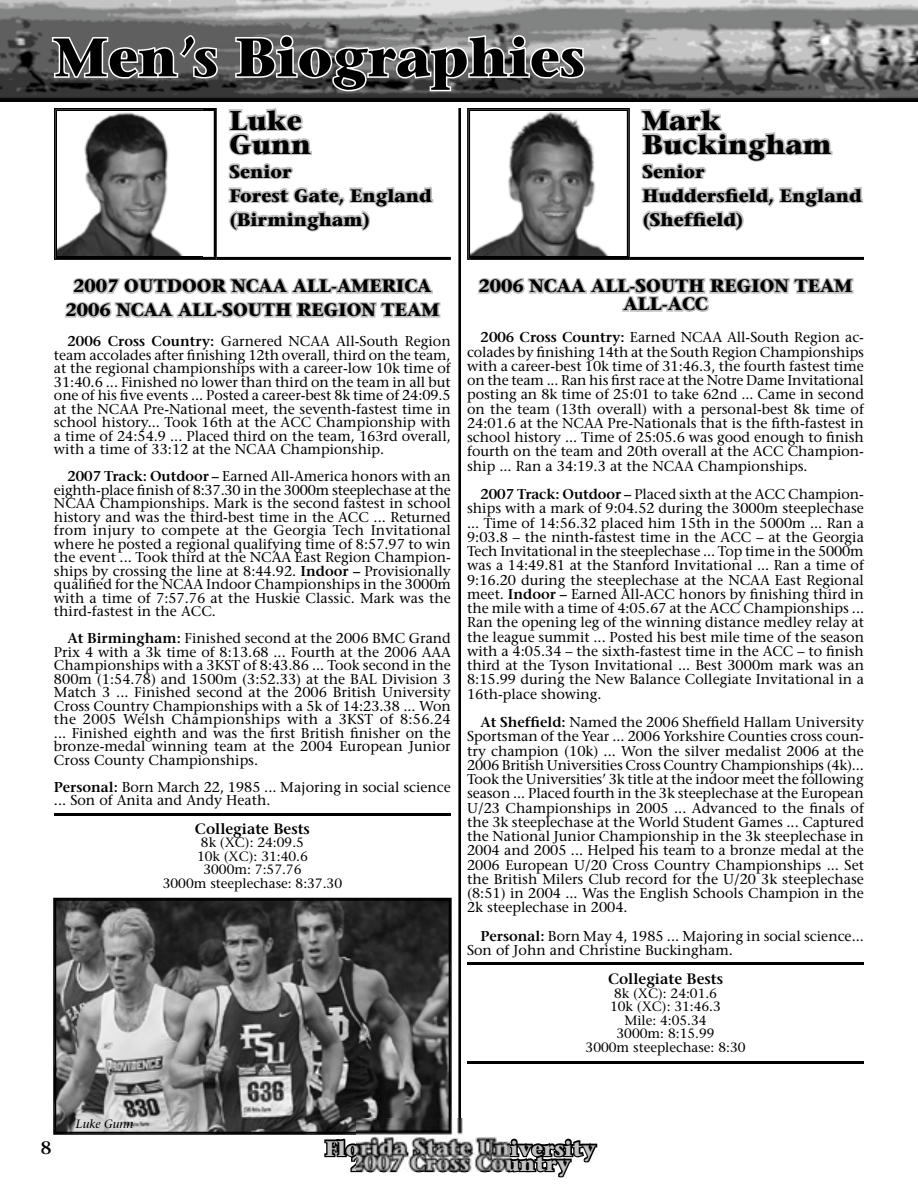
<style>
.page{position:relative;width:918px;height:1188px;background:#fff}
.page>*{position:absolute;margin:0;border:0;box-sizing:border-box;transform-origin:0 0}
.t1{font:700 54px "Stone Serif";color:#000}
.t2{font:700 27px/24px "Stone Serif";color:#000}
.t3{font:700 21px "Stone Serif";color:#c1c1c1}
.t4{font:700 18px/24px "Stone Serif";color:#000}
.t5{font:600 18px "Stone Serif";color:#000}
.t6{font:600 15px "Stone Serif";color:#000}
.t7{font:14.25px/14.2px "Stone Serif";color:#000;text-align:justify}
.t8{font:13.5px/13.5px "Stone Serif";color:#000;text-align:center}
.t9{font:italic 12px "Stone Serif";color:#000}
.s1{font-weight:600}
</style>
<div class="page">
<img style="left:0;top:0;width:918px;height:102px">
<svg style="left:324px;top:1138px;width:273px;height:40px"></svg>
<svg style="left:50px;top:34px;width:169px;height:48px"></svg>
<svg style="left:234px;top:33px;width:352px;height:60px"></svg>
<svg style="left:458px;top:108px;width:3px;height:1011px;background:#222"></svg>
<svg style="left:54px;top:108px;width:397px;height:152px"></svg>
<svg style="left:65px;top:278px;width:376px;height:40px"></svg>
<hr style="left:54px;top:813px;width:397px;height:3px;background:#000">
<svg style="left:53px;top:898px;width:399px;height:237px;background:#707070"></svg>
<img style="left:55px;top:899px;width:395px;height:47px">
<img style="left:55px;top:945px;width:50px;height:188px">
<img style="left:400px;top:945px;width:50px;height:174px">
<img style="left:104px;top:1086px;width:297px;height:47px">
<svg style="left:467px;top:108px;width:397px;height:152px"></svg>
<svg style="left:478px;top:277px;width:376px;height:35px"></svg>
<hr style="left:467px;top:962px;width:397px;height:3px;background:#000">
<hr style="left:467px;top:1061px;width:397px;height:3px;background:#000">
<img style="left:357px;top:1119px;width:153px;height:53px">
<h1 class="t1" style="left:54px;top:23px;width:532px">Men’s Biographies</h1>
<h2 class="t2" style="left:229px;top:108px;width:83px">Luke<br>Gunn</h2>
<p class="t4" style="left:229px;top:159px;width:204px">Senior<br>Forest Gate, England (Birmingham)</p>
<h2 class="t2" style="left:643px;top:108px;width:191px">Mark<br>Buckingham</h2>
<p class="t4" style="left:643px;top:159px;width:221px">Senior<br>Huddersfield, England (Sheffield)</p>
<p class="t4" style="left:65px;top:274px;width:375px;text-align:center">2007 OUTDOOR NCAA ALL-AMERICA<br>2006 NCAA ALL-SOUTH REGION TEAM</p>
<p class="t7" style="left:54px;top:334px;width:398px;line-height:13.5px;text-indent:14px"><span class="s1">2006 Cross Country:</span> Garnered NCAA All-South Region team accolades after finishing 12th overall, third on the team, at the regional championships with a career-low 10k time of 31:40.6 ... Finished no lower than third on the team in all but one of his five events ... Posted a career-best 8k time of 24:09.5 at the NCAA Pre-National meet, the seventh-fastest time in school history... Took 16th at the ACC Championship with a time of 24:54.9 ... Placed third on the team, 163rd overall, with a time of 33:12 at the NCAA Championship.</p>
<p class="t7" style="left:54px;top:469px;width:399px;line-height:13.5px;text-indent:14px"><span class="s1">2007 Track: Outdoor –</span> Earned All-America honors with an eighth-place finish of 8:37.30 in the 3000m steeplechase at the NCAA Championships. Mark is the second fastest in school history and was the third-best time in the ACC ... Returned from injury to compete at the Georgia Tech Invitational where he posted a regional qualifying time of 8:57.97 to win the event ... Took third at the NCAA East Region Champion&shy;ships by crossing the line at 8:44.92. <span class="s1">Indoor –</span> Provisionally qualified for the NCAA Indoor Championships in the 3000m with a time of 7:57.76 at the Huskie Classic. Mark was the third-fastest in the ACC.</p>
<p class="t7" style="left:54px;top:631px;width:398px;line-height:13.5px;text-indent:14px"><span class="s1">At Birmingham:</span> Finished second at the 2006 BMC Grand Prix 4 with a 3k time of 8:13.68 ... Fourth at the 2006 AAA Championships with a 3KST of 8:43.86 ... Took second in the 800m (1:54.78) and 1500m (3:52.33) at the BAL Division 3<br>Match 3 ... Finished second at the 2006 British University Cross Country Championships with a 5k of 14:23.38 ... Won the 2005 Welsh Championships with a 3KST of 8:56.24 ... Finished eighth and was the first British finisher on the bronze-medal winning team at the 2004 European Junior Cross County Championships.</p>
<p class="t7" style="left:54px;top:780px;width:398px;line-height:13.5px"><span class="s1">Personal:</span> Born March 22, 1985 ... Majoring in social science ... Son of Anita and Andy Heath.</p>
<p class="t6" style="left:195px;top:819px;width:117px">Collegiate Bests</p>
<p class="t8" style="left:163px;top:836px;width:181px">8k (XC): 24:09.5<br>10k (XC): 31:40.6<br>3000m: 7:57.76<br>3000m steeplechase: 8:37.30</p>
<p class="t4" style="left:479px;top:277px;width:375px;line-height:18px;text-align:center">2006 NCAA ALL-SOUTH REGION TEAM<br>ALL-ACC</p>
<p class="t7" style="left:467px;top:330px;width:398px;text-indent:13px"><span class="s1">2006 Cross Country:</span> Earned NCAA All-South Region ac&shy;colades by finishing 14th at the South Region Championships with a career-best 10k time of 31:46.3, the fourth fastest time on the team ... Ran his first race at the Notre Dame Invitational posting an 8k time of 25:01 to take 62nd ... Came in second on the team (13th overall) with a personal-best 8k time of 24:01.6 at the NCAA Pre-Nationals that is the fifth-fastest in school history ... Time of 25:05.6 was good enough to finish fourth on the team and 20th overall at the ACC Champion&shy;ship ... Ran a 34:19.3 at the NCAA Championships.</p>
<p class="t7" style="left:467px;top:487px;width:399px;text-indent:13px"><span class="s1">2007 Track: Outdoor –</span> Placed sixth at the ACC Champion&shy;ships with a mark of 9:04.52 during the 3000m steeplechase ... Time of 14:56.32 placed him 15th in the 5000m ... Ran a 9:03.8 – the ninth-fastest time in the ACC – at the Georgia Tech Invitational in the steeplechase ... Top time in the 5000m was a 14:49.81 at the Stanford Invitational ... Ran a time of 9:16.20 during the steeplechase at the NCAA East Regional meet. <span class="s1">Indoor –</span> Earned All-ACC honors by finishing third in the mile with a time of 4:05.67 at the ACC Championships ...<br>Ran the opening leg of the winning distance medley relay at the league summit ... Posted his best mile time of the season with a 4:05.34 – the sixth-fastest time in the ACC – to finish third at the Tyson Invitational ... Best 3000m mark was an 8:15.99 during the New Balance Collegiate Invitational in a 16th-place showing.</p>
<p class="t7" style="left:467px;top:715px;width:398px;text-indent:13px"><span class="s1">At Sheffield:</span> Named the 2006 Sheffield Hallam University Sportsman of the Year ... 2006 Yorkshire Counties cross coun&shy;try champion (10k) ... Won the silver medalist 2006 at the 2006 British Universities Cross Country Championships (4k)...<br>Took the Universities’ 3k title at the indoor meet the following season ... Placed fourth in the 3k steeplechase at the European U/23 Championships in 2005 ... Advanced to the finals of the 3k steeplechase at the World Student Games ... Captured the National Junior Championship in the 3k steeplechase in 2004 and 2005 ... Helped his team to a bronze medal at the 2006 European U/20 Cross Country Championships ... Set the British Milers Club record for the U/20 3k steeplechase (8:51) in 2004 ... Was the English Schools Champion in the 2k steeplechase in 2004.</p>
<p class="t7" style="left:467px;top:929px;width:398px;text-indent:14px"><span class="s1">Personal:</span> Born May 4, 1985 ... Majoring in social science...<br>Son of John and Christine Buckingham.</p>
<p class="t6" style="left:608px;top:970px;width:117px">Collegiate Bests</p>
<p class="t8" style="left:586px;top:986px;width:161px">8k (XC): 24:01.6<br>10k (XC): 31:46.3<br>Mile: 4:05.34<br>3000m: 8:15.99<br>3000m steeplechase: 8:30</p>
<p class="t9" style="left:76px;top:1116px;width:59px">Luke Gunn</p>
<p class="t5" style="left:41px;top:1136px;width:12px">8</p>
<h3 class="t3" style="left:325px;top:1135px;width:272px">Florida State University</h3>
</div>
